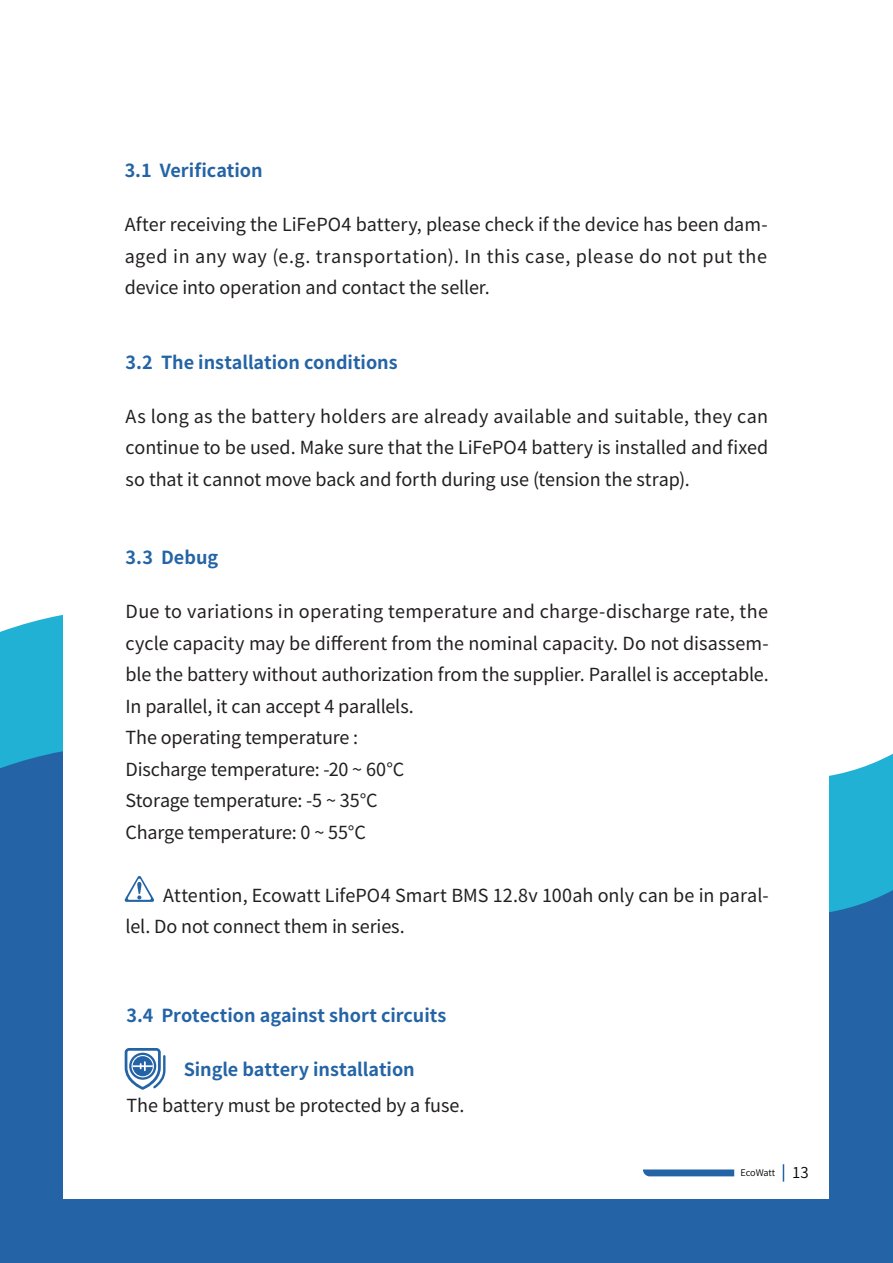
<style>
.page{position:relative;width:893px;height:1263px;background:#fff}
.page>*{position:absolute;margin:0;border:0;box-sizing:border-box;transform-origin:0 0}
.t1{font:18px/31.5px "Source Han Sans CN";letter-spacing:-.005em;color:#231f20;text-align:justify}
.t2{font:700 18px "Source Han Sans CN";letter-spacing:-.005em;color:#2464a6}
.t3{font:9.15px "Source Han Sans CN";letter-spacing:-.015em;color:#030303}
.s1{font-size:15px}
</style>
<div class="page">
<svg style="left:0;top:649px;width:893px;height:614px;background:#3177b1"></svg>
<div style="left:64px;top:64px;width:765px;height:1135px;background:#fff"></div>
<svg style="left:643px;top:1169px;width:91px;height:7px"></svg>
<svg style="left:783px;top:1164px;width:1px;height:17px"></svg>
<svg style="left:125px;top:1048px;width:41px;height:42px"></svg>
<svg style="left:124px;top:876px;width:30px;height:26px"></svg>
<p class="t2" style="left:125px;top:160px;width:140px">3.1 Verification</p>
<p class="t1" style="left:125px;top:209px;width:644px">After receiving the LiFePO4 battery, please check if the device has been dam&shy;aged in any way (e.g. transportation). In this case, please do not put the device into operation and contact the seller.</p>
<p class="t2" style="left:126px;top:352px;width:274px">3.2 The installation conditions</p>
<p class="t1" style="left:126px;top:401px;width:644px">As long as the battery holders are already available and suitable, they can continue to be used. Make sure that the LiFePO4 battery is installed and fixed so that it cannot move back and forth during use (tension the strap).</p>
<p class="t2" style="left:126px;top:547px;width:94px">3.3 Debug</p>
<p class="t1" style="left:126px;top:596px;width:645px;text-align:left">Due to variations in operating temperature and charge-discharge rate, the cycle capacity may be different from the nominal capacity. Do not disassem&shy;ble the battery without authorization from the supplier. Parallel is acceptable.<br>In parallel, it can accept 4 parallels.<br>The operating temperature :<br>Discharge temperature: -20 ~ 60°C<br>Storage temperature: -5 ~ 35°C<br>Charge temperature: 0 ~ 55°C</p>
<p class="t1" style="left:126px;top:880px;width:644px;text-indent:38px">Attention, Ecowatt LifePO4 Smart BMS 12.8v 100ah only can be in paral&shy;lel. Do not connect them in series.</p>
<p class="t2" style="left:127px;top:1005px;width:321px">3.4 Protection against short circuits</p>
<p class="t2" style="left:184px;top:1059px;width:233px">Single battery installation</p>
<p class="t1" style="left:127px;top:1090px;width:339px">The battery must be protected by a fuse.</p>
<p class="t3" style="left:740px;top:1168px;width:70px">EcoWatt <span class="s1">13</span></p>
</div>
